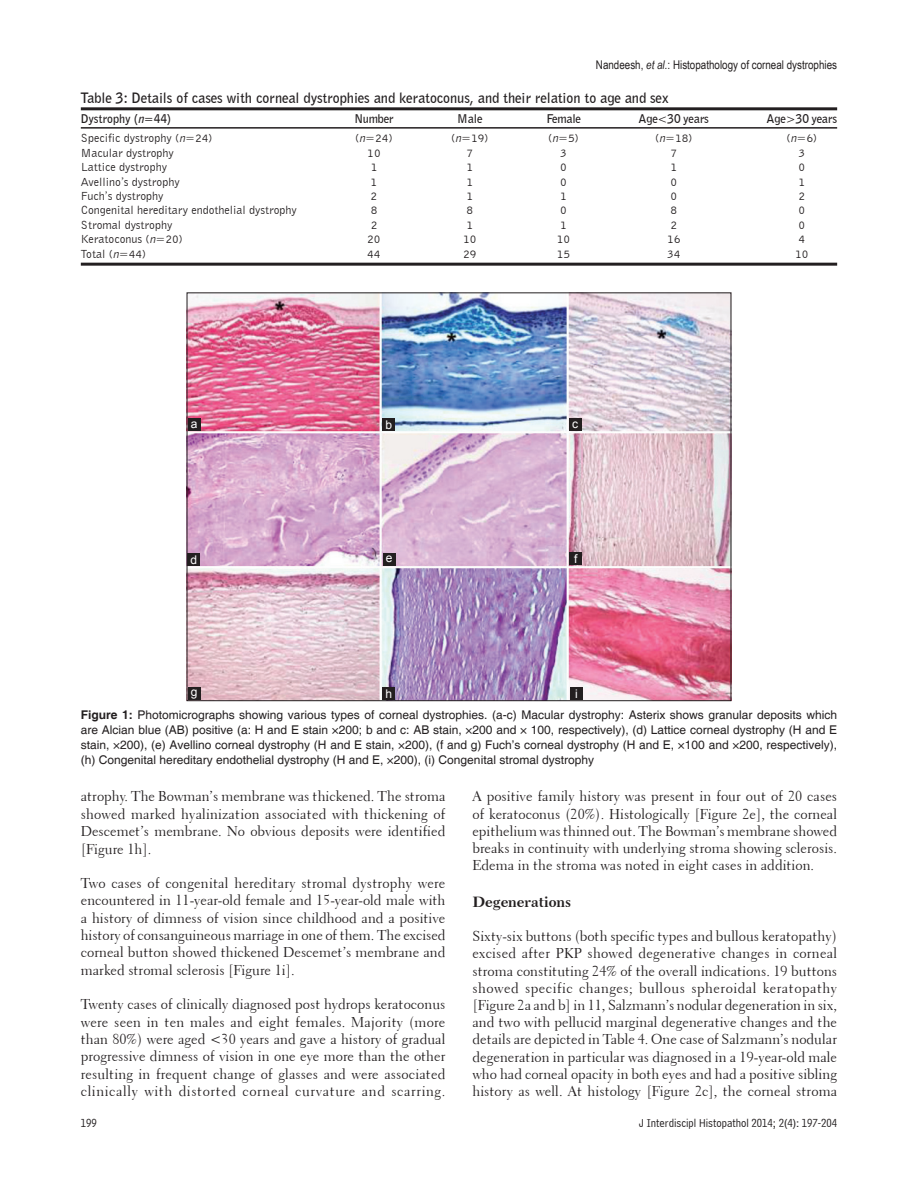
<style>
.page{position:relative;width:918px;height:1188px;background:#fff}
.page>*{position:absolute;margin:0;border:0;box-sizing:border-box;transform-origin:0 0}
.t1{font:700 15.75px "Transitional 511 BT";color:#231f20}
.t2{font:14.25px/17.4px "Transitional 521 BT Roman A";color:#231f20;text-align:justify}
.t3{font:700 14.25px "Bell Gothic BT";color:#231f20}
.t4{font:12px/15px "Helvetica";color:#231f20;text-align:justify}
.t5{font:12px "Bell Gothic BT";color:#231f20}
.t6{font:700 12px "Bell Gothic BT";letter-spacing:-.005em;color:#231f20}
.t7{font:12px "Arial Narrow";color:#231f20}
.t8{font:12px "Bell Centennial BT Address";color:#231f20}
.t9{font:12px "Arial";color:#fff}
.s1{font-style:italic}
.s2{font-family:"Transitional 521 BT Roman A"}
.s3{font-weight:700}
</style>
<div class="page">
<hr style="left:81px;top:263px;width:686px;height:3px;background:#231f20">
<hr style="left:767px;top:263px;width:70px;height:3px;background:#231f20">
<hr style="left:81px;top:127px;width:686px;height:2px;background:#231f20">
<hr style="left:767px;top:127px;width:70px;height:2px;background:#231f20">
<hr style="left:81px;top:107px;width:686px;height:3px;background:#231f20">
<hr style="left:767px;top:107px;width:70px;height:3px;background:#231f20">
<img style="left:189px;top:295px;width:540px;height:404px">
<div style="left:187px;top:553px;width:13px;height:13px;background:#231f20"></div>
<div style="left:382px;top:687px;width:13px;height:13px;background:#231f20"></div>
<div style="left:569px;top:418px;width:13px;height:13px;background:#231f20"></div>
<div style="left:188px;top:687px;width:12px;height:13px;background:#231f20"></div>
<div style="left:382px;top:418px;width:13px;height:13px;background:#231f20"></div>
<div style="left:569px;top:552px;width:13px;height:13px;background:#231f20"></div>
<div style="left:188px;top:418px;width:12px;height:13px;background:#231f20"></div>
<div style="left:383px;top:553px;width:12px;height:13px;background:#231f20"></div>
<div style="left:570px;top:687px;width:13px;height:13px;background:#231f20"></div>
<p class="t7" style="left:596px;top:58px;width:243px">Nandeesh, <span class="s1">et al.</span>: Histopathology of corneal dystrophies</p>
<p class="t3" style="left:81px;top:88px;width:590px">Table 3: Details of cases with corneal dystrophies and keratoconus, and their relation to age and sex</p>
<p class="t6" style="left:81px;top:110px;width:92px">Dystrophy (<span class="s1">n</span>=44)</p>
<p class="t6" style="left:354px;top:110px;width:40px">Number</p>
<p class="t6" style="left:457px;top:110px;width:27px">Male</p>
<p class="t6" style="left:546px;top:110px;width:36px">Female</p>
<p class="t6" style="left:638px;top:110px;width:72px">Age&lt;30 years</p>
<p class="t6" style="left:767px;top:110px;width:72px">Age&gt;30 years</p>
<p class="t5" style="left:81px;top:131px;width:133px">Specific dystrophy (<span class="s1">n</span>=24)</p>
<p class="t5" style="left:355px;top:131px;width:39px">(<span class="s1">n</span>=24)</p>
<p class="t5" style="left:451px;top:131px;width:39px">(<span class="s1">n</span>=19)</p>
<p class="t5" style="left:548px;top:131px;width:32px">(<span class="s1">n</span>=5)</p>
<p class="t5" style="left:655px;top:131px;width:39px">(<span class="s1">n</span>=18)</p>
<p class="t5" style="left:787px;top:131px;width:32px">(<span class="s1">n</span>=6)</p>
<p class="t5" style="left:81px;top:145px;width:95px">Macular dystrophy</p>
<p class="t5" style="left:367px;top:145px;width:15px">10</p>
<p class="t5" style="left:467px;top:145px;width:8px">7</p>
<p class="t5" style="left:560px;top:145px;width:8px">3</p>
<p class="t5" style="left:670px;top:145px;width:8px">7</p>
<p class="t5" style="left:799px;top:145px;width:8px">3</p>
<p class="t5" style="left:81px;top:160px;width:88px">Lattice dystrophy</p>
<p class="t5" style="left:371px;top:160px;width:8px">1</p>
<p class="t5" style="left:467px;top:160px;width:8px">1</p>
<p class="t5" style="left:560px;top:160px;width:8px">0</p>
<p class="t5" style="left:670px;top:160px;width:8px">1</p>
<p class="t5" style="left:799px;top:160px;width:8px">0</p>
<p class="t5" style="left:81px;top:174px;width:100px">Avellino<span class="s2">’</span>s dystrophy</p>
<p class="t5" style="left:371px;top:174px;width:8px">1</p>
<p class="t5" style="left:467px;top:174px;width:8px">1</p>
<p class="t5" style="left:560px;top:174px;width:8px">0</p>
<p class="t5" style="left:670px;top:174px;width:8px">0</p>
<p class="t5" style="left:799px;top:174px;width:8px">1</p>
<p class="t5" style="left:81px;top:188px;width:84px">Fuch<span class="s2">’</span>s dystrophy</p>
<p class="t5" style="left:371px;top:188px;width:8px">2</p>
<p class="t5" style="left:467px;top:188px;width:8px">1</p>
<p class="t5" style="left:560px;top:188px;width:8px">1</p>
<p class="t5" style="left:670px;top:188px;width:8px">0</p>
<p class="t5" style="left:799px;top:188px;width:8px">2</p>
<p class="t5" style="left:81px;top:203px;width:218px">Congenital hereditary endothelial dystrophy</p>
<p class="t5" style="left:371px;top:203px;width:8px">8</p>
<p class="t5" style="left:467px;top:203px;width:8px">8</p>
<p class="t5" style="left:560px;top:203px;width:8px">0</p>
<p class="t5" style="left:670px;top:203px;width:8px">8</p>
<p class="t5" style="left:799px;top:203px;width:8px">0</p>
<p class="t5" style="left:81px;top:217px;width:93px">Stromal dystrophy</p>
<p class="t5" style="left:371px;top:217px;width:8px">2</p>
<p class="t5" style="left:467px;top:217px;width:8px">1</p>
<p class="t5" style="left:560px;top:217px;width:8px">1</p>
<p class="t5" style="left:670px;top:217px;width:8px">2</p>
<p class="t5" style="left:799px;top:217px;width:8px">0</p>
<p class="t5" style="left:81px;top:232px;width:104px">Keratoconus (<span class="s1">n</span>=20)</p>
<p class="t5" style="left:367px;top:232px;width:15px">20</p>
<p class="t5" style="left:463px;top:232px;width:15px">10</p>
<p class="t5" style="left:557px;top:232px;width:15px">10</p>
<p class="t5" style="left:667px;top:232px;width:15px">16</p>
<p class="t5" style="left:799px;top:232px;width:8px">4</p>
<p class="t5" style="left:81px;top:246px;width:67px">Total (<span class="s1">n</span>=44)</p>
<p class="t5" style="left:367px;top:246px;width:15px">44</p>
<p class="t5" style="left:463px;top:246px;width:15px">29</p>
<p class="t5" style="left:557px;top:246px;width:15px">15</p>
<p class="t5" style="left:667px;top:246px;width:15px">34</p>
<p class="t5" style="left:795px;top:246px;width:15px">10</p>
<p class="t9" style="left:191px;top:417px;width:8px">a</p>
<p class="t9" style="left:385px;top:418px;width:8px">b</p>
<p class="t9" style="left:572px;top:417px;width:7px">c</p>
<p class="t9" style="left:190px;top:553px;width:8px">d</p>
<p class="t9" style="left:386px;top:552px;width:8px">e</p>
<p class="t9" style="left:574px;top:552px;width:5px">f</p>
<p class="t9" style="left:191px;top:685px;width:8px">g</p>
<p class="t9" style="left:385px;top:687px;width:8px">h</p>
<p class="t9" style="left:575px;top:687px;width:4px">i</p>
<p class="t4" style="left:81px;top:707px;width:758px"><span class="s3">Figure 1:</span> Photomicrographs showing various types of corneal dystrophies. (a-c) Macular dystrophy: Asterix shows granular deposits which are Alcian blue (AB) positive (a: H and E stain ×200; b and c: AB stain, ×200 and × 100, respectively), (d) Lattice corneal dystrophy (H and E stain, ×200), (e) Avellino corneal dystrophy (H and E stain, ×200), (f and g) Fuch’s corneal dystrophy (H and E, ×100 and ×200, respectively), (h) Congenital hereditary endothelial dystrophy (H and E, ×200), (i) Congenital stromal dystrophy</p>
<p class="t2" style="left:81px;top:788px;width:366px">atrophy. The Bowman’s membrane was thickened. The stroma showed marked hyalinization associated with thickening of Descemet’s membrane. No obvious deposits were identified [Figure 1h].</p>
<p class="t2" style="left:81px;top:875px;width:366px">Two cases of congenital hereditary stromal dystrophy were encountered in 11-year-old female and 15-year-old male with a history of dimness of vision since childhood and a positive history of consanguineous marriage in one of them. The excised corneal button showed thickened Descemet’s membrane and marked stromal sclerosis [Figure 1i].</p>
<p class="t2" style="left:81px;top:996px;width:366px">Twenty cases of clinically diagnosed post hydrops keratoconus were seen in ten males and eight females. Majority (more than 80%) were aged &lt;30 years and gave a history of gradual progressive dimness of vision in one eye more than the other resulting in frequent change of glasses and were associated clinically with distorted corneal curvature and scarring.</p>
<p class="t2" style="left:473px;top:788px;width:366px">A positive family history was present in four out of 20 cases of keratoconus (20%). Histologically [Figure 2e], the corneal epithelium was thinned out. The Bowman’s membrane showed breaks in continuity with underlying stroma showing sclerosis.<br>Edema in the stroma was noted in eight cases in addition.</p>
<p class="t1" style="left:472px;top:892px;width:100px">Degenerations</p>
<p class="t2" style="left:472px;top:928px;width:366px">Sixty-six buttons (both specific types and bullous keratopathy) excised after PKP showed degenerative changes in corneal stroma constituting 24% of the overall indications. 19 buttons showed specific changes; bullous spheroidal keratopathy [Figure 2a and b] in 11, Salzmann’s nodular degeneration in six, and two with pellucid marginal degenerative changes and the details are depicted in Table 4. One case of Salzmann’s nodular degeneration in particular was diagnosed in a 19-year-old male who had corneal opacity in both eyes and had a positive sibling history as well. At histology [Figure 2c], the corneal stroma</p>
<p class="t8" style="left:81px;top:1116px;width:17px">199</p>
<p class="t8" style="left:639px;top:1116px;width:200px">J Interdiscipl Histopathol 2014; 2(4): 197-204</p>
</div>
